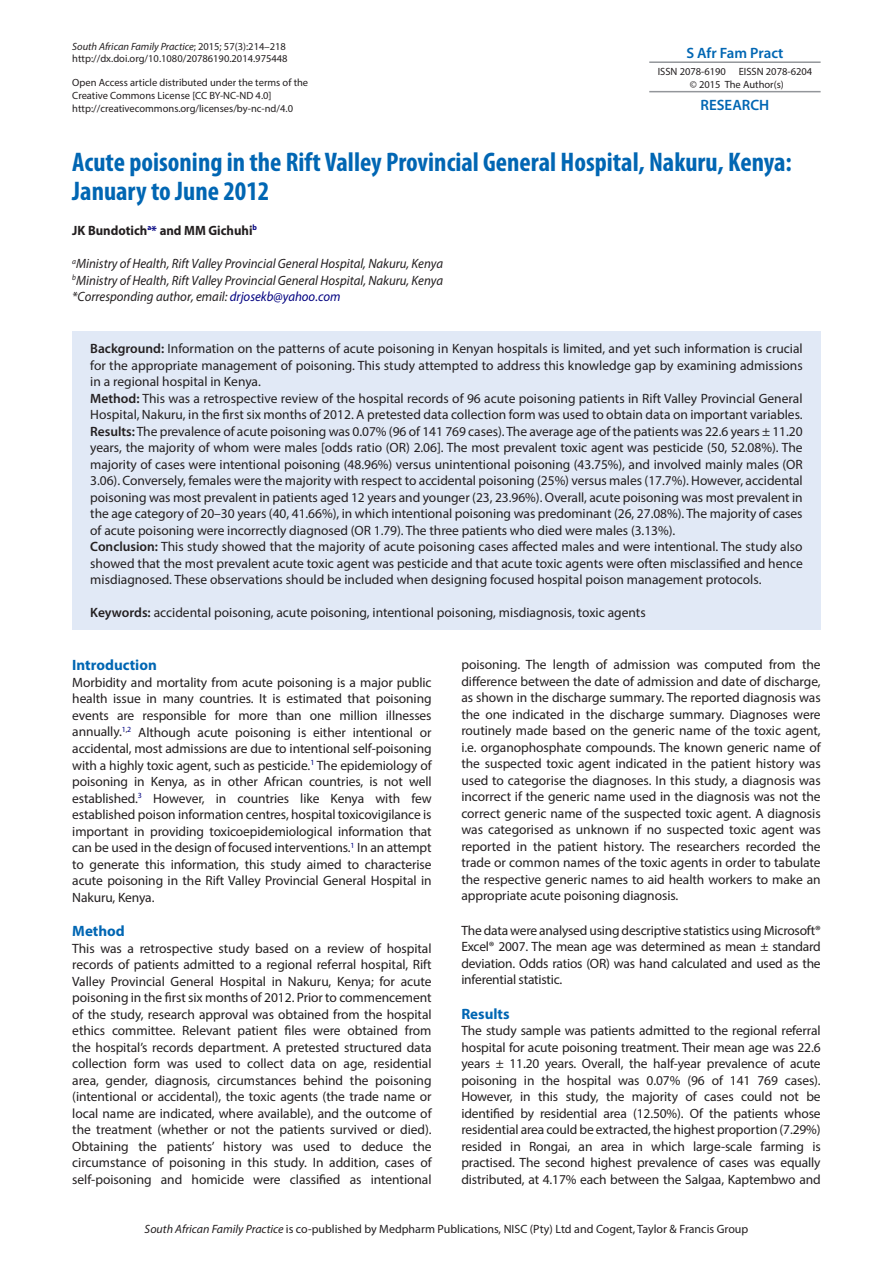
<style>
.page{position:relative;width:893px;height:1263px;background:#fff}
.page>*{position:absolute;margin:0;border:0;box-sizing:border-box;transform-origin:0 0}
.t1{font:700 condensed 27px/28.5px "Myriad Pro";color:#0166b3}
.t2{font:700 15px "Myriad Pro";color:#0166b3}
.t3{font:600 15px "Myriad Pro";color:#0166b3}
.t4{font:13.5px/16.5px "Myriad Pro";letter-spacing:-.005em;color:#231f20;text-align:justify}
.t5{font:italic 13.5px/16.5px "Myriad Pro";color:#231f20;text-align:justify;scale:.95 1}
.t6{font:700 13.5px "Myriad Pro";color:#231f20;scale:.95 1}
.t7{font:12px "Myriad Pro";color:#231f20}
.t8{font:10.5px/12.6px "Myriad Pro";color:#231f20}
.s1{font-style:italic}
.s2{color:#000080}
.s3{font-weight:600}
</style>
<div class="page">
<hr style="left:649px;top:61px;width:172px;height:2px;background:#93969a">
<hr style="left:649px;top:91px;width:172px;height:1px;background:#93969a">
<div style="left:72px;top:331px;width:749px;height:298px;background:#e1e9f6"></div>
<p class="t8" style="left:72px;top:40px;width:217px"><span class="s1">South African Family Practice</span>; 2015; 57(3):214–218 http://dx.doi.org/10.1080/20786190.2014.975448</p>
<p class="t8" style="left:72px;top:76px;width:237px">Open Access article distributed under the terms of the<br>Creative Commons License [CC BY-NC-ND 4.0] http://creativecommons.org/licenses/by-nc-nd/4.0</p>
<h1 class="t1" style="left:72px;top:147px;width:721px">Acute poisoning in the Rift Valley Provincial General Hospital, Nakuru, Kenya:<br>January to June 2012</h1>
<p class="t6" style="left:72px;top:222px;width:196px">JK Bundotich<sup>a</sup><span class="s2">*</span> and MM Gichuhi<sup>b</sup></p>
<p class="t5" style="left:72px;top:255px;width:392px"><sup>a</sup>Ministry of Health, Rift Valley Provincial General Hospital, Nakuru, Kenya <sup>b</sup>Ministry of Health, Rift Valley Provincial General Hospital, Nakuru, Kenya *Corresponding author, email: <span class="s2">drjosekb@yahoo.com</span></p>
<p class="t4" style="left:90px;top:340px;width:714px;text-align:left"><span class="s3">Background:</span> Information on the patterns of acute poisoning in Kenyan hospitals is limited, and yet such information is crucial for the appropriate management of poisoning. This study attempted to address this knowledge gap by examining admissions in a regional hospital in Kenya.<br><span class="s3">Method:</span> This was a retrospective review of the hospital records of 96 acute poisoning patients in Rift Valley Provincial General Hospital, Nakuru, in the first six months of 2012. A pretested data collection form was used to obtain data on important variables.<br><span class="s3">Results:</span> The prevalence of acute poisoning was 0.07% (96 of 141 769 cases). The average age of the patients was 22.6 years ± 11.20 years, the majority of whom were males [odds ratio (OR) 2.06]. The most prevalent toxic agent was pesticide (50, 52.08%). The majority of cases were intentional poisoning (48.96%) versus unintentional poisoning (43.75%), and involved mainly males (OR 3.06). Conversely, females were the majority with respect to accidental poisoning (25%) versus males (17.7%). However, accidental poisoning was most prevalent in patients aged 12 years and younger (23, 23.96%). Overall, acute poisoning was most prevalent in the age category of 20–30 years (40, 41.66%), in which intentional poisoning was predominant (26, 27.08%). The majority of cases of acute poisoning were incorrectly diagnosed (OR 1.79). The three patients who died were males (3.13%).<br><span class="s3">Conclusion:</span> This study showed that the majority of acute poisoning cases affected males and were intentional. The study also showed that the most prevalent acute toxic agent was pesticide and that acute toxic agents were often misclassified and hence misdiagnosed. These observations should be included when designing focused hospital poison management protocols.</p>
<p class="t4" style="left:90px;top:604px;width:557px"><span class="s3">Keywords:</span> accidental poisoning, acute poisoning, intentional poisoning, misdiagnosis, toxic agents</p>
<p class="t2" style="left:72px;top:656px;width:86px">Introduction</p>
<p class="t4" style="left:72px;top:674px;width:361px">Morbidity and mortality from acute poisoning is a major public health issue in many countries. It is estimated that poisoning events are responsible for more than one million illnesses annually.<sup>1</sup><sup>,</sup><sup>2</sup> Although acute poisoning is either intentional or accidental, most admissions are due to intentional self-poisoning with a highly toxic agent, such as pesticide.<sup>1</sup> The epidemiology of poisoning in Kenya, as in other African countries, is not well established.<sup>3</sup> However, in countries like Kenya with few established poison information centres, hospital toxicovigilance is important in providing toxicoepidemiological information that can be used in the design of focused interventions.<sup>1</sup> In an attempt to generate this information, this study aimed to characterise acute poisoning in the Rift Valley Provincial General Hospital in Nakuru, Kenya.</p>
<p class="t2" style="left:72px;top:921px;width:54px">Method</p>
<p class="t4" style="left:72px;top:939px;width:361px">This was a retrospective study based on a review of hospital records of patients admitted to a regional referral hospital, Rift Valley Provincial General Hospital in Nakuru, Kenya; for acute poisoning in the first six months of 2012. Prior to commencement of the study, research approval was obtained from the hospital ethics committee. Relevant patient files were obtained from the hospital’s records department. A pretested structured data collection form was used to collect data on age, residential area, gender, diagnosis, circumstances behind the poisoning (intentional or accidental), the toxic agents (the trade name or local name are indicated, where available), and the outcome of the treatment (whether or not the patients survived or died).<br>Obtaining the patients’ history was used to deduce the circumstance of poisoning in this study. In addition, cases of self-poisoning and homicide were classified as intentional</p>
<p class="t3" style="left:686px;top:43px;width:99px">S Afr Fam Pract</p>
<p class="t8" style="left:658px;top:65px;width:156px;text-align:center">ISSN 2078-6190 EISSN 2078-6204 © 2015 The Author(s)</p>
<p class="t3" style="left:701px;top:95px;width:70px">RESEARCH</p>
<p class="t4" style="left:461px;top:656px;width:361px">poisoning. The length of admission was computed from the difference between the date of admission and date of discharge, as shown in the discharge summary. The reported diagnosis was the one indicated in the discharge summary. Diagnoses were routinely made based on the generic name of the toxic agent, i.e. organophosphate compounds. The known generic name of the suspected toxic agent indicated in the patient history was used to categorise the diagnoses. In this study, a diagnosis was incorrect if the generic name used in the diagnosis was not the correct generic name of the suspected toxic agent. A diagnosis was categorised as unknown if no suspected toxic agent was reported in the patient history. The researchers recorded the trade or common names of the toxic agents in order to tabulate the respective generic names to aid health workers to make an appropriate acute poisoning diagnosis.</p>
<p class="t4" style="left:461px;top:922px;width:361px">The data were analysed using descriptive statistics using Microsoft® Excel® 2007. The mean age was determined as mean ± standard deviation. Odds ratios (OR) was hand calculated and used as the inferential statistic.</p>
<p class="t2" style="left:461px;top:1004px;width:50px">Results</p>
<p class="t4" style="left:461px;top:1022px;width:361px">The study sample was patients admitted to the regional referral hospital for acute poisoning treatment. Their mean age was 22.6 years ± 11.20 years. Overall, the half-year prevalence of acute poisoning in the hospital was 0.07% (96 of 141 769 cases).<br>However, in this study, the majority of cases could not be identified by residential area (12.50%). Of the patients whose residential area could be extracted, the highest proportion (7.29%) resided in Rongai, an area in which large-scale farming is practised. The second highest prevalence of cases was equally distributed, at 4.17% each between the Salgaa, Kaptembwo and</p>
<p class="t7" style="left:145px;top:1221px;width:605px"><span class="s1">South African Family Practice</span> is co-published by Medpharm Publications, NISC (Pty) Ltd and Cogent, Taylor &amp; Francis Group</p>
</div>
